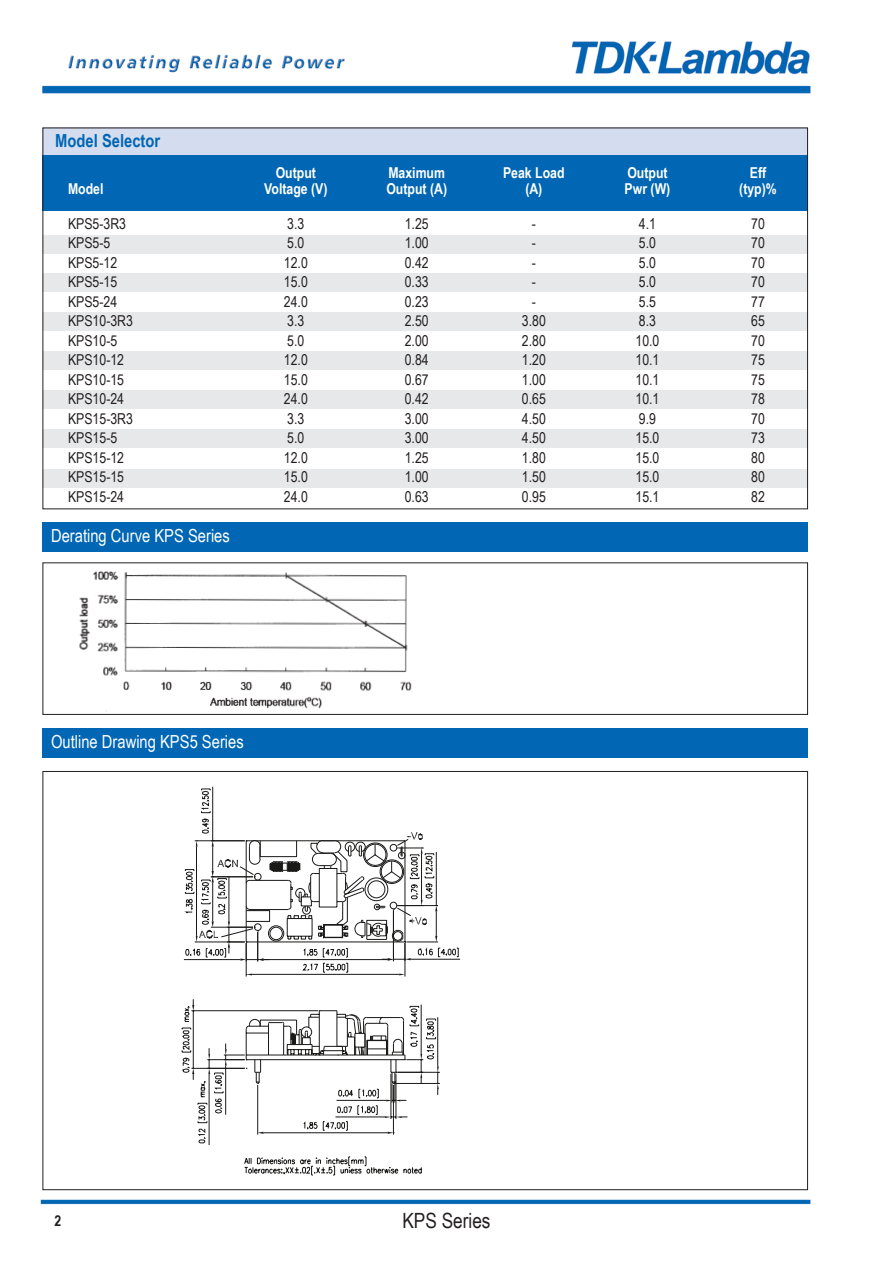
<style>
.page{position:relative;width:893px;height:1263px;background:#fff}
.page>*{position:absolute;margin:0;border:0;box-sizing:border-box;transform-origin:0 0}
.t1{font:21px "Arial Narrow";color:#231f20}
.t2{font:18px "Arial Narrow";color:#fff}
.t3{font:700 18px "Arial Narrow";color:#0166b3}
.t4{font:15px "Arial Narrow";color:#231f20}
.t5{font:700 15px "Arial Narrow";color:#fff}
.t6{font:700 15px "Arial Narrow";color:#231f20}
</style>
<div class="page">
<img style="left:40px;top:41px;width:771px;height:1164px">
<div style="left:43px;top:128px;width:765px;height:27px;background:#d4ddef"></div>
<div style="left:43px;top:155px;width:765px;height:56px;background:#0166b3"></div>
<div style="left:43px;top:235px;width:765px;height:18px;background:#e7e8e9"></div>
<div style="left:43px;top:274px;width:765px;height:18px;background:#e7e8e9"></div>
<div style="left:43px;top:313px;width:765px;height:18px;background:#e7e8e9"></div>
<div style="left:43px;top:352px;width:765px;height:18px;background:#e7e8e9"></div>
<div style="left:43px;top:390px;width:765px;height:18px;background:#e7e8e9"></div>
<div style="left:43px;top:429px;width:765px;height:18px;background:#e7e8e9"></div>
<div style="left:43px;top:470px;width:765px;height:18px;background:#e7e8e9"></div>
<div style="left:43px;top:563px;width:764px;height:151px;background:#fff"></div>
<img style="left:79px;top:571px;width:333px;height:141px">
<div style="left:43px;top:562px;width:765px;height:153px;border:1px solid #231f20"></div>
<div style="left:43px;top:522px;width:765px;height:30px;background:#0166b3"></div>
<div style="left:43px;top:771px;width:764px;height:419px;background:#fff"></div>
<svg style="left:244px;top:1156px;width:178px;height:19px"></svg>
<hr style="left:411px;top:959px;width:49px;height:1px;background:#191918">
<hr style="left:209px;top:1074px;width:1px;height:71px;background:#191918">
<svg style="left:183px;top:786px;width:276px;height:358px"></svg>
<div style="left:43px;top:728px;width:765px;height:30px;background:#0166b3"></div>
<p class="t3" style="left:55px;top:131px;width:106px">Model Selector</p>
<p class="t5" style="left:276px;top:164px;width:42px">Output</p>
<p class="t5" style="left:388px;top:164px;width:58px">Maximum</p>
<p class="t5" style="left:503px;top:164px;width:63px">Peak Load</p>
<p class="t5" style="left:627px;top:164px;width:42px">Output</p>
<p class="t5" style="left:750px;top:164px;width:18px">Eff</p>
<p class="t5" style="left:68px;top:180px;width:37px">Model</p>
<p class="t5" style="left:264px;top:180px;width:65px">Voltage (V)</p>
<p class="t5" style="left:386px;top:180px;width:62px">Output (A)</p>
<p class="t5" style="left:525px;top:180px;width:19px">(A)</p>
<p class="t5" style="left:625px;top:180px;width:47px">Pwr (W)</p>
<p class="t5" style="left:739px;top:180px;width:39px">(typ)%</p>
<p class="t4" style="left:68px;top:215px;width:60px">KPS5-3R3</p>
<p class="t4" style="left:287px;top:215px;width:19px">3.3</p>
<p class="t4" style="left:405px;top:215px;width:25px">1.25</p>
<p class="t4" style="left:532px;top:215px;width:6px">-</p>
<p class="t4" style="left:639px;top:215px;width:19px">4.1</p>
<p class="t4" style="left:751px;top:215px;width:15px">70</p>
<p class="t4" style="left:68px;top:234px;width:44px">KPS5-5</p>
<p class="t4" style="left:287px;top:234px;width:19px">5.0</p>
<p class="t4" style="left:405px;top:234px;width:25px">1.00</p>
<p class="t4" style="left:532px;top:234px;width:6px">-</p>
<p class="t4" style="left:639px;top:234px;width:19px">5.0</p>
<p class="t4" style="left:751px;top:234px;width:15px">70</p>
<p class="t4" style="left:68px;top:254px;width:51px">KPS5-12</p>
<p class="t4" style="left:284px;top:254px;width:25px">12.0</p>
<p class="t4" style="left:405px;top:254px;width:25px">0.42</p>
<p class="t4" style="left:532px;top:254px;width:6px">-</p>
<p class="t4" style="left:639px;top:254px;width:19px">5.0</p>
<p class="t4" style="left:751px;top:254px;width:15px">70</p>
<p class="t4" style="left:68px;top:273px;width:51px">KPS5-15</p>
<p class="t4" style="left:284px;top:273px;width:25px">15.0</p>
<p class="t4" style="left:405px;top:273px;width:25px">0.33</p>
<p class="t4" style="left:532px;top:273px;width:6px">-</p>
<p class="t4" style="left:639px;top:273px;width:19px">5.0</p>
<p class="t4" style="left:751px;top:273px;width:15px">70</p>
<p class="t4" style="left:68px;top:293px;width:51px">KPS5-24</p>
<p class="t4" style="left:284px;top:293px;width:25px">24.0</p>
<p class="t4" style="left:405px;top:293px;width:25px">0.23</p>
<p class="t4" style="left:532px;top:293px;width:6px">-</p>
<p class="t4" style="left:639px;top:293px;width:19px">5.5</p>
<p class="t4" style="left:751px;top:293px;width:15px">77</p>
<p class="t4" style="left:68px;top:312px;width:66px">KPS10-3R3</p>
<p class="t4" style="left:287px;top:312px;width:19px">3.3</p>
<p class="t4" style="left:405px;top:312px;width:25px">2.50</p>
<p class="t4" style="left:522px;top:312px;width:25px">3.80</p>
<p class="t4" style="left:639px;top:312px;width:19px">8.3</p>
<p class="t4" style="left:751px;top:312px;width:15px">65</p>
<p class="t4" style="left:68px;top:332px;width:51px">KPS10-5</p>
<p class="t4" style="left:287px;top:332px;width:19px">5.0</p>
<p class="t4" style="left:405px;top:332px;width:25px">2.00</p>
<p class="t4" style="left:522px;top:332px;width:25px">2.80</p>
<p class="t4" style="left:635px;top:332px;width:25px">10.0</p>
<p class="t4" style="left:751px;top:332px;width:15px">70</p>
<p class="t4" style="left:68px;top:351px;width:58px">KPS10-12</p>
<p class="t4" style="left:284px;top:351px;width:25px">12.0</p>
<p class="t4" style="left:405px;top:351px;width:25px">0.84</p>
<p class="t4" style="left:522px;top:351px;width:25px">1.20</p>
<p class="t4" style="left:635px;top:351px;width:25px">10.1</p>
<p class="t4" style="left:751px;top:351px;width:15px">75</p>
<p class="t4" style="left:68px;top:371px;width:58px">KPS10-15</p>
<p class="t4" style="left:284px;top:371px;width:25px">15.0</p>
<p class="t4" style="left:405px;top:371px;width:25px">0.67</p>
<p class="t4" style="left:522px;top:371px;width:25px">1.00</p>
<p class="t4" style="left:635px;top:371px;width:25px">10.1</p>
<p class="t4" style="left:751px;top:371px;width:15px">75</p>
<p class="t4" style="left:68px;top:390px;width:58px">KPS10-24</p>
<p class="t4" style="left:284px;top:390px;width:25px">24.0</p>
<p class="t4" style="left:405px;top:390px;width:25px">0.42</p>
<p class="t4" style="left:522px;top:390px;width:25px">0.65</p>
<p class="t4" style="left:635px;top:390px;width:25px">10.1</p>
<p class="t4" style="left:751px;top:390px;width:15px">78</p>
<p class="t4" style="left:68px;top:410px;width:66px">KPS15-3R3</p>
<p class="t4" style="left:287px;top:410px;width:19px">3.3</p>
<p class="t4" style="left:405px;top:410px;width:25px">3.00</p>
<p class="t4" style="left:522px;top:410px;width:25px">4.50</p>
<p class="t4" style="left:639px;top:410px;width:19px">9.9</p>
<p class="t4" style="left:751px;top:410px;width:15px">70</p>
<p class="t4" style="left:68px;top:429px;width:51px">KPS15-5</p>
<p class="t4" style="left:287px;top:429px;width:19px">5.0</p>
<p class="t4" style="left:405px;top:429px;width:25px">3.00</p>
<p class="t4" style="left:522px;top:429px;width:25px">4.50</p>
<p class="t4" style="left:635px;top:429px;width:25px">15.0</p>
<p class="t4" style="left:751px;top:429px;width:15px">73</p>
<p class="t4" style="left:68px;top:449px;width:58px">KPS15-12</p>
<p class="t4" style="left:284px;top:449px;width:25px">12.0</p>
<p class="t4" style="left:405px;top:449px;width:25px">1.25</p>
<p class="t4" style="left:522px;top:449px;width:25px">1.80</p>
<p class="t4" style="left:635px;top:449px;width:25px">15.0</p>
<p class="t4" style="left:751px;top:449px;width:15px">80</p>
<p class="t4" style="left:68px;top:468px;width:58px">KPS15-15</p>
<p class="t4" style="left:284px;top:468px;width:25px">15.0</p>
<p class="t4" style="left:405px;top:468px;width:25px">1.00</p>
<p class="t4" style="left:522px;top:468px;width:25px">1.50</p>
<p class="t4" style="left:635px;top:468px;width:25px">15.0</p>
<p class="t4" style="left:751px;top:468px;width:15px">80</p>
<p class="t4" style="left:68px;top:488px;width:58px">KPS15-24</p>
<p class="t4" style="left:284px;top:488px;width:25px">24.0</p>
<p class="t4" style="left:405px;top:488px;width:25px">0.63</p>
<p class="t4" style="left:522px;top:488px;width:25px">0.95</p>
<p class="t4" style="left:635px;top:488px;width:25px">15.1</p>
<p class="t4" style="left:751px;top:488px;width:15px">82</p>
<p class="t2" style="left:51px;top:525px;width:180px">Derating Curve KPS Series</p>
<p class="t2" style="left:51px;top:731px;width:194px">Outline Drawing KPS5 Series</p>
<p class="t6" style="left:55px;top:1212px;width:8px">2</p>
<h1 class="t1" style="left:402px;top:1208px;width:90px">KPS Series</h1>
</div>
